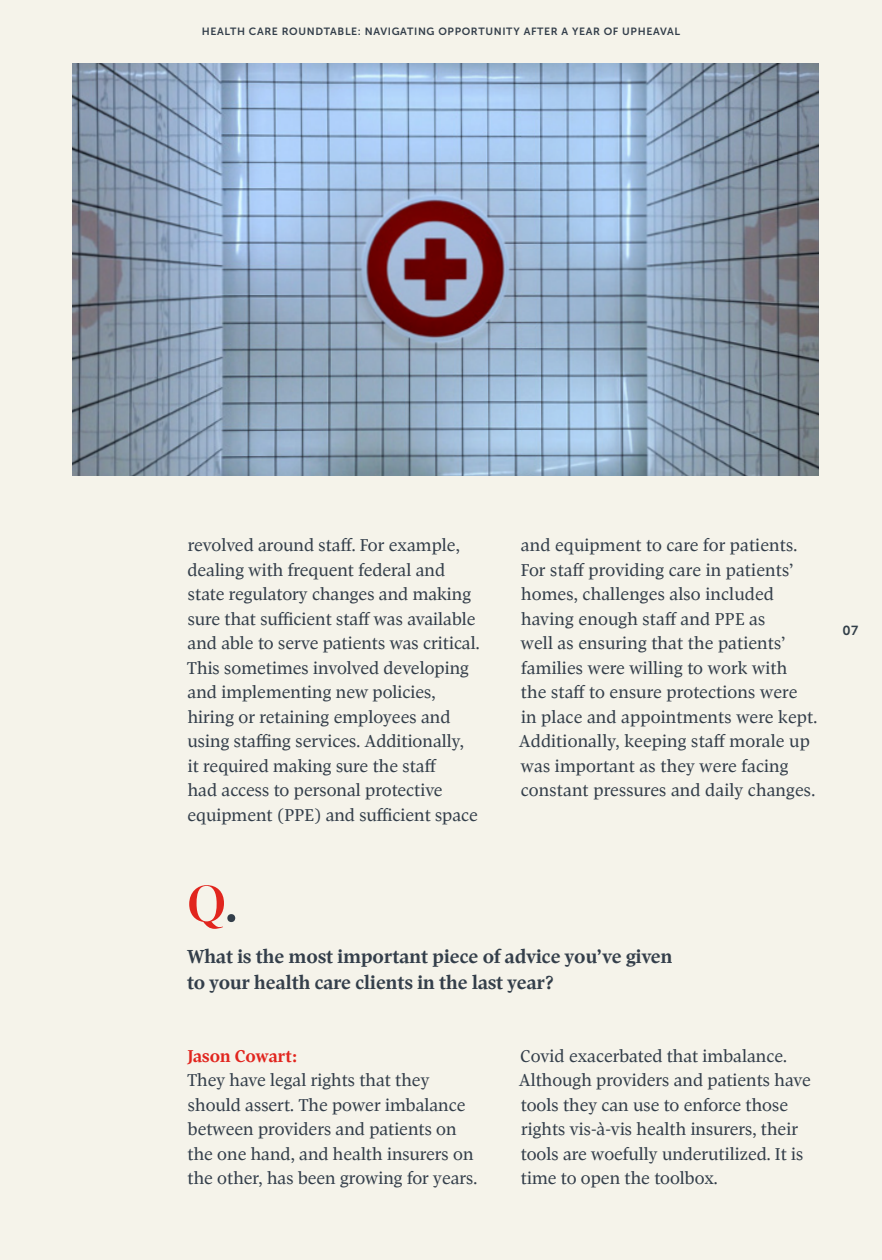
<style>
.page{position:relative;width:882px;height:1260px;background:#f5f3ea}
.page>*{position:absolute;margin:0;border:0;box-sizing:border-box;transform-origin:0 0}
.t1{font:700 52.5px "Pratt Nova Fine";color:#e1251e}
.t2{font:700 19.25px/26.2px "Pratt Nova Text";color:#333e4a}
.t3{font:17.5px/24.5px "Pratt Nova Text";color:#333e4a}
.t4{font:700 17.5px "Pratt Nova Text";color:#e1251e}
.t5{font:13.12px "Museo Sans 700";color:#313e48}
.t6{font:10.5px "Museo Sans 700";letter-spacing:.06em;color:#333e4a}
.s1{color:#333e4a}
</style>
<div class="page">
<img style="left:73px;top:63px;width:746px;height:413px">
<p class="t6" style="left:202px;top:25px;width:480px">HEALTH CARE ROUNDTABLE: NAVIGATING OPPORTUNITY AFTER A YEAR OF UPHEAVAL</p>
<p class="t3" style="left:187px;top:533px;width:294px">revolved around staff. For example, dealing with frequent federal and state regulatory changes and making sure that sufficient staff was available and able to serve patients was critical.<br>This sometimes involved developing and implementing new policies, hiring or retaining employees and using staffing services. Additionally,<br>it required making sure the staff<br>had access to personal protective equipment (PPE) and sufficient space</p>
<p class="t3" style="left:519px;top:533px;width:300px">and equipment to care for patients.<br>For staff providing care in patients’ homes, challenges also included having enough staff and PPE as<br>well as ensuring that the patients’ families were willing to work with<br>the staff to ensure protections were<br>in place and appointments were kept.<br>Additionally, keeping staff morale up was important as they were facing constant pressures and daily changes.</p>
<h1 class="t1" style="left:187px;top:876px;width:52px">Q<span class="s1">.</span></h1>
<p class="t2" style="left:187px;top:944px;width:487px">What is the most important piece of advice you’ve given to your health care clients in the last year?</p>
<p class="t4" style="left:187px;top:1047px;width:112px">Jason Cowart:</p>
<p class="t3" style="left:187px;top:1069px;width:292px">They have legal rights that they should assert. The power imbalance between providers and patients on the one hand, and health insurers on the other, has been growing for years.</p>
<p class="t3" style="left:519px;top:1044px;width:293px">Covid exacerbated that imbalance.<br>Although providers and patients have tools they can use to enforce those rights vis-à-vis health insurers, their tools are woefully underutilized. It is time to open the toolbox.</p>
<p class="t5" style="left:843px;top:623px;width:17px">07</p>
</div>
